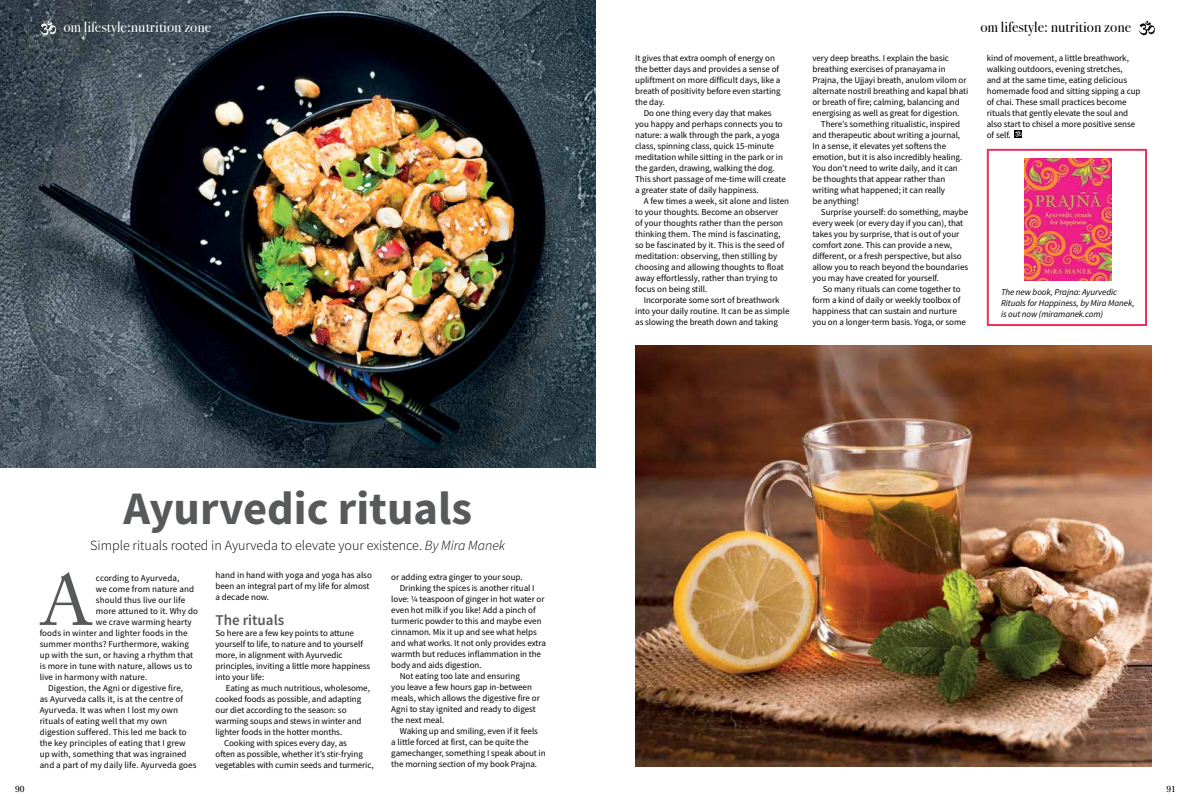
<style>
.page{position:relative;width:1191px;height:808px;background:#fff}
.page>*{position:absolute;margin:0;border:0;box-sizing:border-box;transform-origin:0 0}
.t1{font:70.9px "Adobe Caslon Pro";color:#58595b}
.t2{font:700 46.6px "Source Sans Pro";color:#58595b}
.t3{font:15px "Bodoni Svty Two ITCTT Book";color:#000}
.t4{font:15px "Bodoni Svty Two ITCTT Book";color:#fff}
.t5{font:600 15px "Source Sans Pro";color:#58595b}
.t6{font:300 14px "Source Sans Pro";color:#000}
.t7{font:9px/11px "Source Sans Pro";letter-spacing:-.005em;color:#000}
.t8{font:italic 9px/11px "Source Sans Pro";letter-spacing:-.01em;color:#000}
.t9{font:9px "Utopia";color:#000}
.s1{font-style:italic}
</style>
<div class="page">
<svg style="left:1138px;top:21px;width:17px;height:14px"></svg>
<img style="left:0;top:0;width:595px;height:468px">
<img style="left:635px;top:346px;width:516px;height:420px">
<svg style="left:40px;top:21px;width:16px;height:14px"></svg>
<img style="left:1024px;top:158px;width:87px;height:123px">
<svg style="left:1014px;top:130px;width:8px;height:8px"></svg>
<svg style="left:1014px;top:131px;width:7px;height:6px"></svg>
<div style="left:986px;top:149px;width:161px;height:177px;border:2px solid #e5345b"></div>
<h3 class="t4" style="left:63px;top:18px;width:149px">om lifestyle:nutrition zone</h3>
<h2 class="t2" style="left:123px;top:477px;width:350px">Ayurvedic rituals</h2>
<h3 class="t6" style="left:90px;top:536px;width:416px">Simple rituals rooted in Ayurveda to elevate your existence. <span class="s1">By Mira Manek</span></h3>
<h1 class="t1" style="left:40px;top:559px;width:54px">A</h1>
<p class="t7" style="left:96px;top:572px;width:85px">ccording to Ayurveda,</p>
<p class="t7" style="left:96px;top:583px;width:100px">we come from nature and</p>
<p class="t7" style="left:96px;top:594px;width:91px">should thus live our life</p>
<p class="t7" style="left:96px;top:605px;width:104px">more attuned to it. Why do</p>
<p class="t7" style="left:96px;top:616px;width:97px">we crave warming hearty</p>
<p class="t7" style="left:40px;top:627px;width:149px">foods in winter and lighter foods in the</p>
<p class="t7" style="left:40px;top:638px;width:151px">summer months? Furthermore, waking</p>
<p class="t7" style="left:40px;top:649px;width:155px">up with the sun, or having a rhythm that</p>
<p class="t7" style="left:40px;top:660px;width:154px">is more in tune with nature, allows us to</p>
<p class="t7" style="left:40px;top:671px;width:109px">live in harmony with nature.</p>
<p class="t7" style="left:48px;top:682px;width:136px">Digestion, the Agni or digestive fire,</p>
<p class="t7" style="left:40px;top:693px;width:145px">as Ayurveda calls it, is at the centre of</p>
<p class="t7" style="left:40px;top:704px;width:140px">Ayurveda. It was when I lost my own</p>
<p class="t7" style="left:40px;top:715px;width:129px">rituals of eating well that my own</p>
<p class="t7" style="left:40px;top:726px;width:149px">digestion suffered. This led me back to</p>
<p class="t7" style="left:40px;top:737px;width:147px">the key principles of eating that I grew</p>
<p class="t7" style="left:40px;top:748px;width:148px">up with, something that was ingrained</p>
<p class="t7" style="left:40px;top:759px;width:158px">and a part of my daily life. Ayurveda goes</p>
<p class="t7" style="left:215px;top:569px;width:158px">hand in hand with yoga and yoga has also been an integral part of my life for almost a decade now.</p>
<h3 class="t5" style="left:215px;top:610px;width:70px">The rituals</h3>
<p class="t7" style="left:215px;top:627px;width:156px">So here are a few key points to attune yourself to life, to nature and to yourself more, in alignment with Ayurvedic principles, inviting a little more happiness into your life:</p>
<p class="t7" style="left:226px;top:682px;width:146px">Eating as much nutritious, wholesome,</p>
<p class="t7" style="left:215px;top:693px;width:147px">cooked foods as possible, and adapting</p>
<p class="t7" style="left:215px;top:704px;width:132px">our diet according to the season: so</p>
<p class="t7" style="left:215px;top:715px;width:148px">warming soups and stews in winter and</p>
<p class="t7" style="left:215px;top:726px;width:128px">lighter foods in the hotter months.</p>
<p class="t7" style="left:224px;top:737px;width:124px">Cooking with spices every day, as</p>
<p class="t7" style="left:215px;top:748px;width:149px">often as possible, whether it’s stir-frying</p>
<p class="t7" style="left:215px;top:759px;width:160px">vegetables with cumin seeds and turmeric,</p>
<p class="t7" style="left:391px;top:571px;width:133px">or adding extra ginger to your soup.</p>
<p class="t7" style="left:400px;top:582px;width:136px">Drinking the spices is another ritual I</p>
<p class="t7" style="left:391px;top:593px;width:155px">love: ¼ teaspoon of ginger in hot water or</p>
<p class="t7" style="left:391px;top:604px;width:146px">even hot milk if you like! Add a pinch of</p>
<p class="t7" style="left:391px;top:615px;width:152px">turmeric powder to this and maybe even</p>
<p class="t7" style="left:391px;top:626px;width:147px">cinnamon. Mix it up and see what helps</p>
<p class="t7" style="left:391px;top:637px;width:156px">and what works. It not only provides extra</p>
<p class="t7" style="left:391px;top:648px;width:151px">warmth but reduces inflammation in the</p>
<p class="t7" style="left:391px;top:659px;width:92px">body and aids digestion.</p>
<p class="t7" style="left:400px;top:670px;width:122px">Not eating too late and ensuring</p>
<p class="t7" style="left:391px;top:681px;width:142px">you leave a few hours gap in-between</p>
<p class="t7" style="left:391px;top:692px;width:150px">meals, which allows the digestive fire or</p>
<p class="t7" style="left:391px;top:703px;width:146px">Agni to stay ignited and ready to digest</p>
<p class="t7" style="left:391px;top:714px;width:55px">the next meal.</p>
<p class="t7" style="left:400px;top:725px;width:140px">Waking up and smiling, even if it feels</p>
<p class="t7" style="left:391px;top:736px;width:139px">a little forced at first, can be quite the</p>
<p class="t7" style="left:391px;top:747px;width:156px">gamechanger, something I speak about in</p>
<p class="t7" style="left:391px;top:758px;width:147px">the morning section of my book Prajna.</p>
<p class="t7" style="left:635px;top:52px;width:147px">It gives that extra oomph of energy on the better days and provides a sense of upliftment on more difficult days, like a breath of positivity before even starting the day.</p>
<p class="t7" style="left:635px;top:107px;width:152px;text-indent:9px">Do one thing every day that makes you happy and perhaps connects you to nature: a walk through the park, a yoga class, spinning class, quick 15-minute meditation while sitting in the park or in the garden, drawing, walking the dog.<br>This short passage of me-time will create a greater state of daily happiness.</p>
<p class="t7" style="left:635px;top:195px;width:155px;text-indent:9px">A few times a week, sit alone and listen to your thoughts. Become an observer<br>of your thoughts rather than the person thinking them. The mind is fascinating, so be fascinated by it. This is the seed of meditation: observing, then stilling by choosing and allowing thoughts to float away effortlessly, rather than trying to focus on being still.</p>
<p class="t7" style="left:635px;top:294px;width:156px;text-indent:9px">Incorporate some sort of breathwork into your daily routine. It can be as simple as slowing the breath down and taking</p>
<p class="t7" style="left:812px;top:52px;width:138px">very deep breaths. I explain the basic</p>
<p class="t7" style="left:812px;top:63px;width:135px">breathing exercises of pranayama in</p>
<p class="t7" style="left:812px;top:74px;width:155px">Prajna, the Ujjayi breath, anulom vilom or</p>
<p class="t7" style="left:812px;top:85px;width:157px">alternate nostril breathing and kapal bhati</p>
<p class="t7" style="left:812px;top:96px;width:149px">or breath of fire; calming, balancing and</p>
<p class="t7" style="left:812px;top:107px;width:148px">energising as well as great for digestion.</p>
<p class="t7" style="left:821px;top:118px;width:141px">There’s something ritualistic, inspired</p>
<p class="t7" style="left:812px;top:129px;width:149px">and therapeutic about writing a journal,</p>
<p class="t7" style="left:812px;top:140px;width:135px">In a sense, it elevates yet softens the</p>
<p class="t7" style="left:812px;top:151px;width:151px">emotion, but it is also incredibly healing.</p>
<p class="t7" style="left:812px;top:162px;width:147px">You don’t need to write daily, and it can</p>
<p class="t7" style="left:812px;top:173px;width:134px">be thoughts that appear rather than</p>
<p class="t7" style="left:812px;top:184px;width:134px">writing what happened; it can really</p>
<p class="t7" style="left:812px;top:195px;width:48px">be anything!</p>
<p class="t7" style="left:821px;top:206px;width:149px">Surprise yourself: do something, maybe</p>
<p class="t7" style="left:812px;top:217px;width:152px">every week (or every day if you can), that</p>
<p class="t7" style="left:812px;top:228px;width:148px">takes you by surprise, that is out of your</p>
<p class="t7" style="left:812px;top:239px;width:141px">comfort zone. This can provide a new,</p>
<p class="t7" style="left:812px;top:250px;width:151px">different, or a fresh perspective, but also</p>
<p class="t7" style="left:812px;top:261px;width:157px">allow you to reach beyond the boundaries</p>
<p class="t7" style="left:812px;top:272px;width:128px">you may have created for yourself.</p>
<p class="t7" style="left:822px;top:283px;width:139px">So many rituals can come together to</p>
<p class="t7" style="left:812px;top:294px;width:149px">form a kind of daily or weekly toolbox of</p>
<p class="t7" style="left:812px;top:305px;width:146px">happiness that can sustain and nurture</p>
<p class="t7" style="left:812px;top:316px;width:155px">you on a longer-term basis. Yoga, or some</p>
<h3 class="t3" style="left:980px;top:18px;width:152px">om lifestyle: nutrition zone</h3>
<p class="t7" style="left:986px;top:52px;width:155px">kind of movement, a little breathwork, walking outdoors, evening stretches,<br>and at the same time, eating delicious homemade food and sitting sipping a cup of chai. These small practices become rituals that gently elevate the soul and also start to chisel a more positive sense of self.</p>
<p class="t8" style="left:1001px;top:287px;width:135px">The new book, Prajna: Ayurvedic<br>Rituals for Happiness, by Mira Manek, is out now (miramanek.com)</p>
<p class="t9" style="left:15px;top:783px;width:11px">90</p>
<p class="t9" style="left:1166px;top:783px;width:11px">91</p>
</div>
